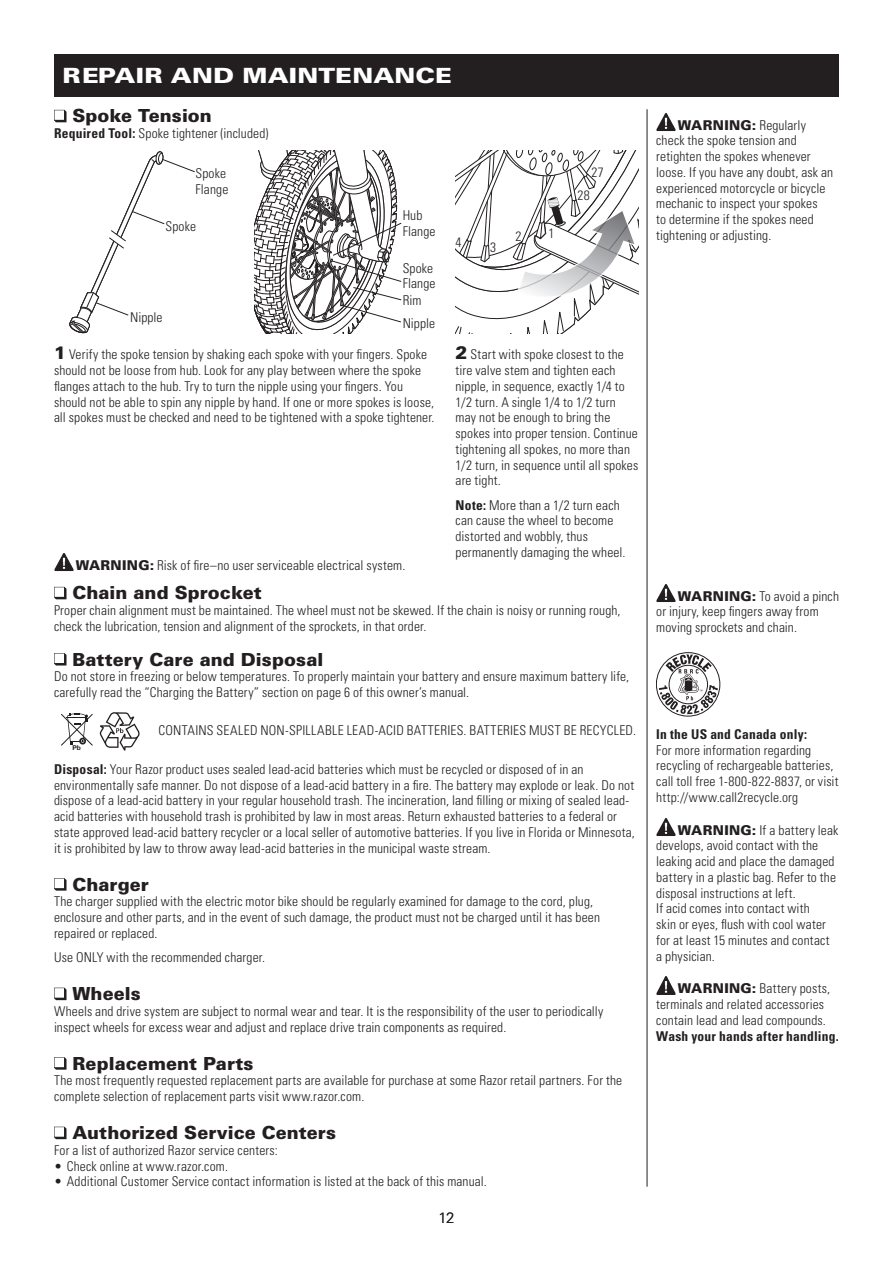
<style>
.page{position:relative;width:893px;height:1263px;background:#fff}
.page>*{position:absolute;margin:0;border:0;box-sizing:border-box;transform-origin:0 0}
.t1{font:900 21px "Univers LT Std";letter-spacing:.005em;color:#fff;scale:1.2 1}
.t2{font:900 18px "Univers LT Std";letter-spacing:.005em;color:#231f20}
.t3{font:300 15px "Univers LT Std";color:#231f20}
.t4{font:300 condensed 13.5px/15.8px "Univers LT Std";letter-spacing:.01em;color:#231f20}
.t5{font:700 condensed 13.5px "Univers LT Std";letter-spacing:.02em;color:#231f20}
.t6{font:700 6.6px "Helvetica Neue LT Std";color:#211e1e}
.s1{font-weight:700}
.s2{font-weight:900;font-stretch:normal;font-size:18px}
.s3{font-weight:900;font-stretch:normal}
</style>
<div class="page">
<svg style="left:69px;top:151px;width:126px;height:183px"></svg>
<svg style="left:255px;top:151px;width:147px;height:183px"></svg>
<svg style="left:455px;top:151px;width:183px;height:183px"></svg>
<div style="left:54px;top:54px;width:785px;height:43px;background:#231f20"></div>
<svg style="left:54px;top:110px;width:13px;height:12px"></svg>
<hr style="left:647px;top:109px;width:1px;height:1078px;background:#231f20">
<img style="left:54px;top:553px;width:19px;height:18px">
<svg style="left:54px;top:587px;width:13px;height:12px"></svg>
<img style="left:656px;top:113px;width:19px;height:18px">
<svg style="left:54px;top:653px;width:13px;height:12px"></svg>
<svg style="left:54px;top:878px;width:13px;height:13px"></svg>
<svg style="left:54px;top:988px;width:13px;height:12px"></svg>
<svg style="left:54px;top:1057px;width:13px;height:13px"></svg>
<svg style="left:54px;top:1127px;width:13px;height:12px"></svg>
<img style="left:656px;top:584px;width:19px;height:18px">
<svg style="left:61px;top:712px;width:79px;height:39px"></svg>
<div style="left:656px;top:652px;width:64px;height:64px;border:1px solid #231f20;border-radius:50%"></div>
<svg style="left:659px;top:654px;width:59px;height:60px"></svg>
<img style="left:656px;top:818px;width:19px;height:18px">
<img style="left:656px;top:976px;width:19px;height:19px">
<h1 class="t1" style="left:63px;top:62px;width:326px">REPAIR AND MAINTENANCE</h1>
<h3 class="t2" style="left:73px;top:105px;width:141px">Spoke Tension</h3>
<p class="t4" style="left:54px;top:125px;width:216px"><span class="s1">Required Tool:</span> Spoke tightener (included)</p>
<p class="t4" style="left:195px;top:165px;width:34px">Spoke<br>Flange</p>
<p class="t4" style="left:165px;top:218px;width:32px">Spoke</p>
<p class="t4" style="left:403px;top:208px;width:34px">Hub<br>Flange</p>
<p class="t4" style="left:403px;top:260px;width:34px">Spoke<br>Flange</p>
<p class="t4" style="left:403px;top:293px;width:20px">Rim</p>
<p class="t4" style="left:403px;top:315px;width:34px">Nipple</p>
<p class="t4" style="left:456px;top:234px;width:7px">4</p>
<p class="t4" style="left:130px;top:309px;width:34px">Nipple</p>
<p class="t4" style="left:490px;top:239px;width:7px">3</p>
<p class="t4" style="left:516px;top:228px;width:7px">2</p>
<p class="t4" style="left:548px;top:225px;width:7px">1</p>
<p class="t4" style="left:591px;top:164px;width:14px">27</p>
<p class="t4" style="left:578px;top:188px;width:14px">28</p>
<p class="t4" style="left:54px;top:347px;width:382px"><span class="s2">1</span> Verify the spoke tension by shaking each spoke with your fingers. Spoke should not be loose from hub. Look for any play between where the spoke flanges attach to the hub. Try to turn the nipple using your fingers. You should not be able to spin any nipple by hand. If one or more spokes is loose, all spokes must be checked and need to be tightened with a spoke tightener.</p>
<p class="t4" style="left:456px;top:347px;width:184px"><span class="s2">2</span> Start with spoke closest to the tire valve stem and tighten each nipple, in sequence, exactly 1/4 to<br>1/2 turn. A single 1/4 to 1/2 turn may not be enough to bring the spokes into proper tension. Continue tightening all spokes, no more than<br>1/2 turn, in sequence until all spokes are tight.</p>
<p class="t4" style="left:456px;top:497px;width:171px"><span class="s1">Note:</span> More than a 1/2 turn each can cause the wheel to become distorted and wobbly, thus permanently damaging the wheel.</p>
<p class="t4" style="left:76px;top:557px;width:331px"><span class="s3">WARNING:</span> Risk of fire–no user serviceable electrical system.</p>
<h3 class="t2" style="left:73px;top:582px;width:191px">Chain and Sprocket</h3>
<p class="t4" style="left:54px;top:602px;width:568px">Proper chain alignment must be maintained. The wheel must not be skewed. If the chain is noisy or running rough, check the lubrication, tension and alignment of the sprockets, in that order.</p>
<h3 class="t2" style="left:73px;top:648px;width:252px">Battery Care and Disposal</h3>
<p class="t4" style="left:54px;top:669px;width:577px">Do not store in freezing or below temperatures. To properly maintain your battery and ensure maximum battery life, carefully read the “Charging the Battery” section on page 6 of this owner’s manual.</p>
<p class="t4" style="left:159px;top:723px;width:479px">CONTAINS SEALED NON-SPILLABLE LEAD-ACID BATTERIES. BATTERIES MUST BE RECYCLED.</p>
<p class="t4" style="left:54px;top:761px;width:582px"><span class="s1">Disposal:</span> Your Razor product uses sealed lead-acid batteries which must be recycled or disposed of in an environmentally safe manner. Do not dispose of a lead-acid battery in a fire. The battery may explode or leak. Do not dispose of a lead-acid battery in your regular household trash. The incineration, land filling or mixing of sealed lead&shy;acid batteries with household trash is prohibited by law in most areas. Return exhausted batteries to a federal or state approved lead-acid battery recycler or a local seller of automotive batteries. If you live in Florida or Minnesota, it is prohibited by law to throw away lead-acid batteries in the municipal waste stream.</p>
<h3 class="t2" style="left:73px;top:873px;width:78px">Charger</h3>
<p class="t4" style="left:54px;top:894px;width:548px">The charger supplied with the electric motor bike should be regularly examined for damage to the cord, plug, enclosure and other parts, and in the event of such damage, the product must not be charged until it has been repaired or replaced.</p>
<p class="t4" style="left:54px;top:949px;width:213px">Use ONLY with the recommended charger.</p>
<h3 class="t2" style="left:73px;top:982px;width:70px">Wheels</h3>
<p class="t4" style="left:54px;top:1003px;width:551px">Wheels and drive system are subject to normal wear and tear. It is the responsibility of the user to periodically inspect wheels for excess wear and adjust and replace drive train components as required.</p>
<h3 class="t2" style="left:73px;top:1052px;width:183px">Replacement Parts</h3>
<p class="t4" style="left:54px;top:1073px;width:570px">The most frequently requested replacement parts are available for purchase at some Razor retail partners. For the complete selection of replacement parts visit www.razor.com.</p>
<h3 class="t2" style="left:73px;top:1121px;width:265px">Authorized Service Centers</h3>
<p class="t4" style="left:54px;top:1142px;width:225px">For a list of authorized Razor service centers:</p>
<p class="t4" style="left:54px;top:1158px;width:176px">• Check online at www.razor.com.</p>
<p class="t4" style="left:54px;top:1174px;width:434px">• Additional Customer Service contact information is listed at the back of this manual.</p>
<p class="t6" style="left:73px;top:744px;width:10px">Pb</p>
<p class="t3" style="left:438px;top:1208px;width:17px">12</p>
<p class="t4" style="left:656px;top:117px;width:179px;text-indent:22px"><span class="s3">WARNING:</span> Regularly check the spoke tension and retighten the spokes whenever loose. If you have any doubt, ask an experienced motorcycle or bicycle mechanic to inspect your spokes<br>to determine if the spokes need tightening or adjusting.</p>
<p class="t4" style="left:656px;top:588px;width:184px;text-indent:22px"><span class="s3">WARNING:</span> To avoid a pinch or injury, keep fingers away from moving sprockets and chain.</p>
<h4 class="t5" style="left:656px;top:726px;width:153px">In the US and Canada only:</h4>
<p class="t4" style="left:656px;top:742px;width:184px">For more information regarding recycling of rechargeable batteries, call toll free 1-800-822-8837, or visit http://www.call2recycle.org</p>
<p class="t4" style="left:656px;top:822px;width:184px;text-indent:22px"><span class="s3">WARNING:</span> If a battery leak develops, avoid contact with the leaking acid and place the damaged battery in a plastic bag. Refer to the disposal instructions at left.<br>If acid comes into contact with<br>skin or eyes, flush with cool water for at least 15 minutes and contact a physician.</p>
<p class="t4" style="left:656px;top:981px;width:184px;text-indent:22px"><span class="s3">WARNING:</span> Battery posts, terminals and related accessories contain lead and lead compounds.<br><span class="s1">Wash your hands after handling.</span></p>
</div>
